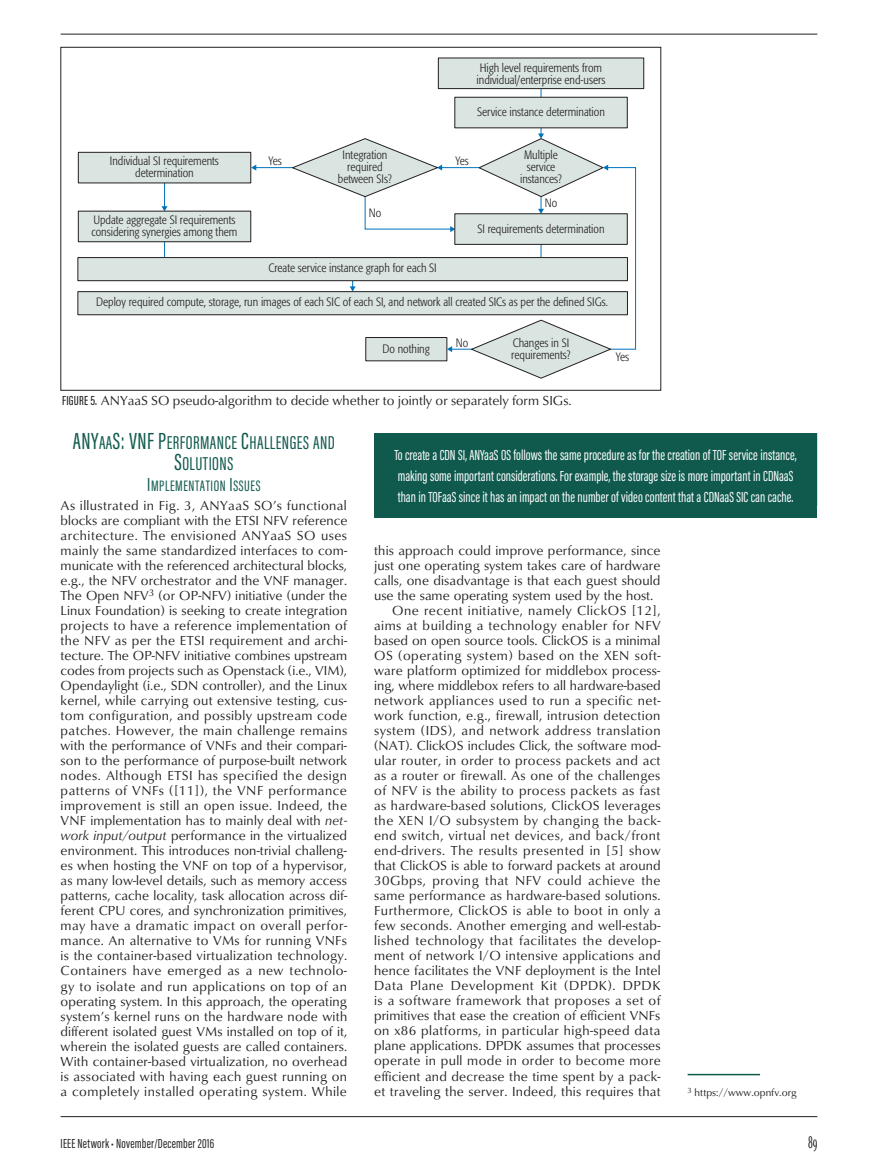
<style>
.page{position:relative;width:878px;height:1175px;background:#fff}
.page>*{position:absolute;margin:0;border:0;box-sizing:border-box;transform-origin:0 0}
.t1{font:19.2px/21px "Acumin Pro Extra Cond Regular SC800";letter-spacing:.025em;color:#0f594d;text-align:center}
.t2{font:16.5px "Matrix II Ext OT Narrow SC800";color:#231f20}
.t3{font:15.6px "Acumin Pro Extra Cond Regular SC800";letter-spacing:.035em;color:#0f594d}
.t4{font:15px/21px "Acumin Pro Extra Cond";color:#fff}
.t5{font:13.5px/15px "Classico URW";letter-spacing:.025em;color:#231f20;text-align:justify}
.t6{font:13.5px "Classico URW";letter-spacing:.005em;color:#231f20}
.t7{font:13.5px "Classico URW";color:#231f20}
.t8{font:13.5px "Acumin Pro Extra Cond";letter-spacing:.015em;color:#231f20}
.t9{font:300 condensed 12px/12px "Formata";color:#231f20}
.t10{font:10.5px "Classico URW";color:#231f20}
.s1{font-family:"Acumin Pro Extra Cond";font-weight:500}
.s2{font-size:24px}
.s3{font-size:19.5px}
.s4{font-style:italic}
</style>
<div class="page">
<hr style="left:61px;top:34px;width:756px;height:1px;background:#231f20">
<hr style="left:61px;top:1115px;width:756px;height:1px;background:#231f20">
<div style="left:365px;top:337px;width:82px;height:24px;background:#dae5e2;border:1px solid #231f20"></div>
<hr style="left:540px;top:84px;width:1px;height:50px;background:#0072bc">
<hr style="left:164px;top:157px;width:1px;height:50px;background:#0072bc">
<svg style="left:161px;top:206px;width:6px;height:5px"></svg>
<hr style="left:164px;top:216px;width:1px;height:50px;background:#0072bc">
<svg style="left:349px;top:281px;width:6px;height:10px"></svg>
<hr style="left:441px;top:167px;width:50px;height:1px;background:#0072bc">
<hr style="left:255px;top:167px;width:51px;height:1px;background:#0072bc">
<svg style="left:251px;top:165px;width:5px;height:5px"></svg>
<hr style="left:451px;top:349px;width:51px;height:1px;background:#0072bc">
<svg style="left:447px;top:346px;width:5px;height:6px"></svg>
<div style="left:438px;top:58px;width:205px;height:31px;background:#dae5e2"></div>
<div style="left:438px;top:58px;width:206px;height:31px;border:1px solid #231f20"></div>
<div style="left:454px;top:97px;width:173px;height:31px;background:#dae5e2;border:1px solid #231f20"></div>
<div style="left:454px;top:213px;width:173px;height:32px;background:#dae5e2;border:1px solid #231f20"></div>
<div style="left:78px;top:152px;width:173px;height:31px;background:#dae5e2;border:1px solid #231f20"></div>
<div style="left:78px;top:211px;width:173px;height:31px;background:#dae5e2;border:1px solid #231f20"></div>
<div style="left:78px;top:257px;width:549px;height:23px;background:#dae5e2"></div>
<div style="left:77px;top:257px;width:550px;height:24px;border:1px solid #231f20"></div>
<div style="left:78px;top:291px;width:549px;height:24px;background:#dae5e2"></div>
<div style="left:77px;top:291px;width:550px;height:24px;border:1px solid #231f20"></div>
<svg style="left:290px;top:138px;width:165px;height:94px"></svg>
<svg style="left:469px;top:133px;width:167px;height:245px"></svg>
<hr style="left:687px;top:1073px;width:72px;height:2px;background:#0f594d">
<div style="left:374px;top:433px;width:442px;height:84px;background:#0f594d"></div>
<p class="t9" style="left:110px;top:155px;width:110px;text-align:center">Individual SI requirements determination</p>
<p class="t9" style="left:91px;top:214px;width:147px">Update aggregate SI requirements considering synergies among them</p>
<p class="t9" style="left:268px;top:154px;width:15px">Yes</p>
<p class="t9" style="left:338px;top:149px;width:55px;text-align:center">Integration required between SIs?</p>
<p class="t9" style="left:368px;top:207px;width:14px">No</p>
<p class="t9" style="left:476px;top:62px;width:130px">High level requirements from individual/enterprise end-users</p>
<p class="t9" style="left:477px;top:106px;width:129px">Service instance determination</p>
<p class="t9" style="left:455px;top:154px;width:15px">Yes</p>
<p class="t9" style="left:520px;top:149px;width:43px;text-align:center">Multiple service instances?</p>
<p class="t9" style="left:544px;top:197px;width:14px">No</p>
<p class="t9" style="left:477px;top:222px;width:128px">SI requirements determination</p>
<p class="t9" style="left:268px;top:262px;width:170px">Create service instance graph for each SI</p>
<p class="t9" style="left:96px;top:296px;width:513px">Deploy required compute, storage, run images of each SIC of each SI, and network all created SICs as per the defined SIGs.</p>
<p class="t9" style="left:382px;top:343px;width:49px">Do nothing</p>
<p class="t9" style="left:455px;top:336px;width:14px">No</p>
<p class="t9" style="left:511px;top:337px;width:61px">Changes in SI requirements?</p>
<p class="t9" style="left:615px;top:351px;width:15px">Yes</p>
<p class="t7" style="left:62px;top:390px;width:510px"><span class="s1">FIGURE 5.</span> ANYaaS SO pseudo-algorithm to decide whether to jointly or separately form SIGs.</p>
<h1 class="t1" style="left:73px;top:431px;width:263px"><span class="s2">ANY</span>AA<span class="s2">S: VNF P</span>ERFORMANCE <span class="s2">C</span>HALLENGES AND<br><span class="s2">S</span>OLUTIONS</h1>
<p class="t3" style="left:147px;top:476px;width:115px"><span class="s3">I</span>MPLEMENTATION <span class="s3">I</span>SSUES</p>
<p class="t5" style="left:61px;top:497px;width:288px">As illustrated in Fig. 3, ANYaaS SO’s functional blocks are compliant with the ETSI NFV reference architecture. The envisioned ANYaaS SO uses mainly the same standardized interfaces to com&shy;municate with the referenced architectural blocks, e.g., the NFV orchestrator and the VNF manager.<br>The Open NFV<sup>3</sup> (or OP-NFV) initiative (under the Linux Foundation) is seeking to create integration projects to have a reference implementation of the NFV as per the ETSI requirement and archi&shy;tecture. The OP-NFV initiative combines upstream codes from projects such as Openstack (i.e., VIM), Opendaylight (i.e., SDN controller), and the Linux kernel, while carrying out extensive testing, cus&shy;tom configuration, and possibly upstream code patches. However, the main challenge remains with the performance of VNFs and their compari&shy;son to the performance of purpose-built network nodes. Although ETSI has specified the design patterns of VNFs ([11]), the VNF performance improvement is still an open issue. Indeed, the VNF implementation has to mainly deal with <span class="s4">net&shy;work input/output</span> performance in the virtualized environment. This introduces non-trivial challeng&shy;es when hosting the VNF on top of a hypervisor, as many low-level details, such as memory access patterns, cache locality, task allocation across dif&shy;ferent CPU cores, and synchronization primitives, may have a dramatic impact on overall perfor&shy;mance. An alternative to VMs for running VNFs is the container-based virtualization technology.<br>Containers have emerged as a new technolo&shy;gy to isolate and run applications on top of an operating system. In this approach, the operating system’s kernel runs on the hardware node with different isolated guest VMs installed on top of it, wherein the isolated guests are called containers.<br>With container-based virtualization, no overhead is associated with having each guest running on a completely installed operating system. While</p>
<p class="t4" style="left:394px;top:444px;width:404px">To create a CDN SI, ANYaaS OS follows the same procedure as for the creation of TOF service instance, making some important considerations. For example, the storage size is more important in CDNaaS than in TOFaaS since it has an impact on the number of video content that a CDNaaS SIC can cache.</p>
<p class="t5" style="left:374px;top:542px;width:288px">this approach could improve performance, since</p>
<p class="t6" style="left:374px;top:555px;width:287px">just one operating system takes care of hardware</p>
<p class="t5" style="left:374px;top:572px;width:287px">calls, one disadvantage is that each guest should</p>
<p class="t7" style="left:374px;top:585px;width:280px">use the same operating system used by the host.</p>
<p class="t5" style="left:392px;top:602px;width:270px">One recent initiative, namely ClickOS [12],</p>
<p class="t5" style="left:374px;top:617px;width:288px">aims at building a technology enabler for NFV</p>
<p class="t7" style="left:374px;top:630px;width:287px">based on open source tools. ClickOS is a minimal</p>
<p class="t5" style="left:374px;top:647px;width:288px">OS (operating system) based on the XEN soft-</p>
<p class="t5" style="left:374px;top:662px;width:288px">ware platform optimized for middlebox process-</p>
<p class="t7" style="left:374px;top:675px;width:288px">ing, where middlebox refers to all hardware-based</p>
<p class="t5" style="left:374px;top:692px;width:288px">network appliances used to run a specific net-</p>
<p class="t5" style="left:374px;top:707px;width:287px">work function, e.g., firewall, intrusion detection</p>
<p class="t5" style="left:374px;top:722px;width:288px">system (IDS), and network address translation</p>
<p class="t6" style="left:374px;top:735px;width:288px">(NAT). ClickOS includes Click, the software mod-</p>
<p class="t5" style="left:374px;top:752px;width:288px">ular router, in order to process packets and act</p>
<p class="t5" style="left:374px;top:767px;width:287px">as a router or firewall. As one of the challenges</p>
<p class="t5" style="left:374px;top:782px;width:288px">of NFV is the ability to process packets as fast</p>
<p class="t5" style="left:374px;top:797px;width:288px">as hardware-based solutions, ClickOS leverages</p>
<p class="t5" style="left:374px;top:812px;width:288px">the XEN I/O subsystem by changing the back-</p>
<p class="t5" style="left:374px;top:827px;width:288px">end switch, virtual net devices, and back/front</p>
<p class="t5" style="left:374px;top:842px;width:288px">end-drivers. The results presented in [5] show</p>
<p class="t6" style="left:374px;top:855px;width:288px">that ClickOS is able to forward packets at around</p>
<p class="t5" style="left:374px;top:872px;width:288px">30Gbps, proving that NFV could achieve the</p>
<p class="t5" style="left:374px;top:887px;width:288px">same performance as hardware-based solutions.</p>
<p class="t5" style="left:374px;top:902px;width:288px">Furthermore, ClickOS is able to boot in only a</p>
<p class="t5" style="left:374px;top:917px;width:288px">few seconds. Another emerging and well-estab-</p>
<p class="t5" style="left:374px;top:932px;width:288px">lished technology that facilitates the develop-</p>
<p class="t5" style="left:374px;top:947px;width:288px">ment of network I/O intensive applications and</p>
<p class="t5" style="left:374px;top:962px;width:288px">hence facilitates the VNF deployment is the Intel</p>
<p class="t5" style="left:374px;top:977px;width:288px">Data Plane Development Kit (DPDK). DPDK</p>
<p class="t5" style="left:374px;top:992px;width:288px">is a software framework that proposes a set of</p>
<p class="t6" style="left:374px;top:1005px;width:288px">primitives that ease the creation of efficient VNFs</p>
<p class="t5" style="left:374px;top:1022px;width:287px">on x86 platforms, in particular high-speed data</p>
<p class="t6" style="left:374px;top:1035px;width:288px">plane applications. DPDK assumes that processes</p>
<p class="t5" style="left:374px;top:1052px;width:288px">operate in pull mode in order to become more</p>
<p class="t5" style="left:374px;top:1067px;width:288px">efficient and decrease the time spent by a pack-</p>
<p class="t5" style="left:374px;top:1082px;width:288px">et traveling the server. Indeed, this requires that</p>
<p class="t10" style="left:687px;top:1083px;width:110px"><sup>3</sup> https://www.opnfv.org</p>
<p class="t8" style="left:61px;top:1134px;width:155px">IEEE Network • November/December 2016</p>
<p class="t2" style="left:807px;top:1131px;width:11px">89</p>
</div>
